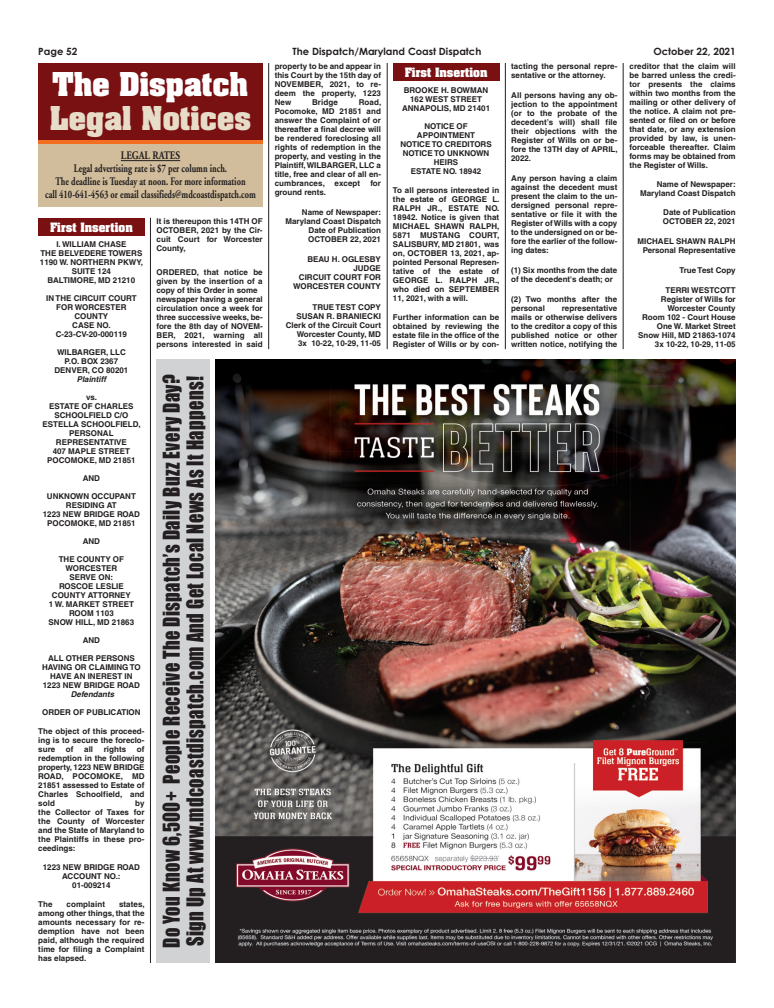
<style>
.page{position:relative;width:774px;height:1008px;background:#fff}
.page>*{position:absolute;margin:0;border:0;box-sizing:border-box;transform-origin:0 0}
.t1{font:700 28px "Aachen";color:#e7dcc7}
.t2{font:700 28px "Aachen";color:#fff}
.t3{font:21.4px/23.7px "Impact";letter-spacing:.02em;color:#231f20;scale:.86 1}
.t4{font:700 11.5px/13px "Adobe Garamond";color:#231f20;text-align:center;scale:.81 1}
.t5{font:700 11px "Aachen";color:#fff}
.t6{font:700 10px "Century Gothic";color:#231f20}
.t7{font:700 8px/9px "Helvetica";color:#231f20;text-align:justify}
.t8{font:italic 700 8px "Helvetica";color:#231f20}
</style>
<div class="page">
<div style="left:157px;top:359px;width:53px;height:604px;background:#d1d2d4"></div>
<hr style="left:150px;top:218px;width:1px;height:745px;background:#231f20">
<hr style="left:268px;top:63px;width:1px;height:286px;background:#231f20">
<hr style="left:387px;top:63px;width:1px;height:286px;background:#231f20">
<hr style="left:505px;top:63px;width:1px;height:286px;background:#231f20">
<hr style="left:623px;top:63px;width:1px;height:286px;background:#231f20">
<div style="left:393px;top:63px;width:106px;height:18px;background:#791113"></div>
<div style="left:38px;top:63px;width:225px;height:144px;background:#d1bd9b"></div>
<svg style="left:38px;top:139px;width:225px;height:5px"></svg>
<div style="left:38px;top:63px;width:225px;height:76px;background:#791113"></div>
<hr style="left:121px;top:160px;width:59px;height:1px;background:#231f20">
<div style="left:38px;top:218px;width:107px;height:18px;background:#791113"></div>
<img style="left:216px;top:359px;width:520px;height:604px">
<p class="t6" style="left:38px;top:45px;width:41px">Page 52</p>
<p class="t6" style="left:293px;top:45px;width:190px">The Dispatch/Maryland Coast Dispatch</p>
<p class="t6" style="left:653px;top:45px;width:84px">October 22, 2021</p>
<h3 class="t5" style="left:405px;top:67px;width:84px">First Insertion</h3>
<p class="t7" style="left:511px;top:62px;width:108px">tacting the personal repre&shy;sentative or the attorney.</p>
<p class="t7" style="left:511px;top:91px;width:108px">All persons having any ob&shy;jection to the appointment (or to the probate of the decedent’s will) shall file their objections with the Register of Wills on or be&shy;fore the 13TH day of APRIL, 2022.</p>
<p class="t7" style="left:511px;top:174px;width:108px">Any person having a claim against the decedent must present the claim to the un&shy;dersigned personal repre&shy;sentative or file it with the Register of Wills with a copy to the undersigned on or be&shy;fore the earlier of the follow&shy;ing dates:</p>
<p class="t7" style="left:511px;top:266px;width:108px">(1) Six months from the date of the decedent's death; or</p>
<p class="t7" style="left:511px;top:295px;width:108px">(2) Two months after the personal</p>
<p class="t7" style="left:629px;top:62px;width:108px">creditor that the claim will be barred unless the credi&shy;tor presents the claims within two months from the mailing or other delivery of the notice. A claim not pre&shy;sented or filed on or before that date, or any extension provided by law, is unen&shy;forceable thereafter. Claim forms may be obtained from the Register of Wills.</p>
<p class="t7" style="left:640px;top:180px;width:97px;text-align:right">Name of Newspaper:<br>Maryland Coast Dispatch</p>
<p class="t7" style="left:663px;top:208px;width:74px">Date of Publication<br>OCTOBER 22, 2021</p>
<p class="t7" style="left:638px;top:237px;width:100px;text-align:right">MICHAEL SHAWN RALPH<br>Personal Representative</p>
<p class="t7" style="left:679px;top:266px;width:58px">True Test Copy</p>
<p class="t7" style="left:638px;top:286px;width:99px;text-align:right">TERRI WESTCOTT<br>Register of Wills for<br>Worcester County<br>Room 102 - Court House<br>One W. Market Street<br>Snow Hill, MD 21863-1074<br>3x 10-22, 10-29, 11-05</p>
<p class="t7" style="left:275px;top:62px;width:108px">property to be and appear in this Court by the 15th day of NOVEMBER, 2021, to re&shy;deem the property, 1223<br>New</p>
<h1 class="t2" style="left:53px;top:70px;width:197px">The Dispatch</h1>
<h1 class="t1" style="left:50px;top:104px;width:202px">Legal Notices</h1>
<h3 class="t4" style="left:45px;top:150px;width:262px">LEGAL RATES<br>Legal advertising rate is $7 per column inch.<br>The deadline is Tuesday at noon. For more information<br>call 410-641-4563 or email classifieds@mdcoastdispatch.com</h3>
<h3 class="t5" style="left:50px;top:221px;width:84px">First Insertion</h3>
<p class="t7" style="left:402px;top:86px;width:90px;text-align:center">BROOKE H. BOWMAN<br>162 WEST STREET<br>ANNAPOLIS, MD 21401</p>
<p class="t7" style="left:401px;top:122px;width:93px;text-align:center">NOTICE OF<br>APPOINTMENT<br>NOTICE TO CREDITORS<br>NOTICE TO UNKNOWN<br>HEIRS<br>ESTATE NO. 18942</p>
<p class="t7" style="left:393px;top:186px;width:108px">To all persons interested in the estate of GEORGE L.<br>RALPH JR., ESTATE NO.<br>18942. Notice is given that MICHAEL SHAWN RALPH, 5871 MUSTANG COURT, SALISBURY, MD 21801, was on, OCTOBER 13, 2021, ap&shy;pointed Personal Represen&shy;tative of the estate of GEORGE L. RALPH JR., who died on SEPTEMBER 11, 2021, with a will.</p>
<p class="t7" style="left:393px;top:313px;width:108px">Further information can be obtained by reviewing the estate file in the office of the Register of Wills or by con-</p>
<p class="t7" style="left:312px;top:98px;width:27px">Bridge</p>
<p class="t7" style="left:275px;top:98px;width:108px;text-indent:84px">Road, Pocomoke, MD 21851 and answer the Complaint of or thereafter a final decree will be rendered foreclosing all rights of redemption in the property, and vesting in the Plaintiff,WILBARGER, LLC a title, free and clear of all en&shy;cumbrances, except</p>
<p class="t7" style="left:370px;top:179px;width:12px">for</p>
<p class="t7" style="left:275px;top:188px;width:53px">ground rents.</p>
<p class="t7" style="left:285px;top:208px;width:97px;text-align:right">Name of Newspaper:<br>Maryland Coast Dispatch<br>Date of Publication<br>OCTOBER 22, 2021</p>
<p class="t7" style="left:293px;top:256px;width:89px;text-align:right">BEAU H. OGLESBY<br>JUDGE<br>CIRCUIT COURT FOR<br>WORCESTER COUNTY</p>
<p class="t7" style="left:286px;top:304px;width:97px;text-align:right">TRUE TEST COPY<br>SUSAN R. BRANIECKI<br>Clerk of the Circuit Court<br>Worcester County, MD<br>3x 10-22, 10-29, 11-05</p>
<p class="t7" style="left:157px;top:217px;width:108px">It is thereupon this 14TH OF OCTOBER, 2021 by the Cir&shy;cuit Court for Worcester County,</p>
<p class="t7" style="left:157px;top:268px;width:108px;text-align:left">ORDERED, that notice be given by the insertion of a copy of this Order in some newspaper having a general circulation once a week for three successive weeks, be&shy;fore the 8th day of NOVEM-<br>BER, 2021, warning all persons interested in said</p>
<p class="t7" style="left:40px;top:240px;width:105px;text-align:center">I. WILLIAM CHASE<br>THE BELVEDERE TOWERS<br>1190 W. NORTHERN PKWY,<br>SUITE 124<br>BALTIMORE, MD 21210</p>
<p class="t7" style="left:46px;top:294px;width:92px;text-align:center">IN THE CIRCUIT COURT<br>FOR WORCESTER<br>COUNTY<br>CASE NO.<br>C-23-CV-20-000119</p>
<p class="t7" style="left:54px;top:348px;width:75px;text-align:center">WILBARGER, LLC<br>P.O. BOX 2367<br>DENVER, CO 80201</p>
<p class="t8" style="left:77px;top:376px;width:31px">Plaintiff</p>
<p class="t7" style="left:43px;top:393px;width:99px;text-align:center">vs.<br>ESTATE OF CHARLES<br>SCHOOLFIELD C/O<br>ESTELLA SCHOOLFIELD,<br>PERSONAL<br>REPRESENTATIVE<br>407 MAPLE STREET<br>POCOMOKE, MD 21851</p>
<p class="t7" style="left:83px;top:474px;width:19px">AND</p>
<p class="t7" style="left:43px;top:492px;width:99px;text-align:center">UNKNOWN OCCUPANT<br>RESIDING AT<br>1223 NEW BRIDGE ROAD<br>POCOMOKE, MD 21851</p>
<p class="t7" style="left:83px;top:537px;width:19px">AND</p>
<p class="t7" style="left:49px;top:555px;width:87px;text-align:center">THE COUNTY OF<br>WORCESTER<br>SERVE ON:<br>ROSCOE LESLIE<br>COUNTY ATTORNEY<br>1 W. MARKET STREET<br>ROOM 1103<br>SNOW HILL, MD 21863</p>
<p class="t7" style="left:83px;top:636px;width:19px">AND</p>
<p class="t7" style="left:42px;top:654px;width:100px;text-align:center">ALL OTHER PERSONS<br>HAVING OR CLAIMING TO<br>HAVE AN INEREST IN<br>1223 NEW BRIDGE ROAD</p>
<p class="t8" style="left:71px;top:691px;width:45px">Defendants</p>
<p class="t7" style="left:42px;top:708px;width:100px">ORDER OF PUBLICATION</p>
<p class="t7" style="left:38px;top:727px;width:108px">The object of this proceed&shy;ing is to secure the foreclo&shy;sure</p>
<p class="t7" style="left:511px;top:304px;width:108px;text-indent:50px">representative mails or otherwise delivers to the creditor a copy of this published notice or other written notice, notifying the</p>
<h2 class="t3" style="left:160px;top:948px;width:669px;rotate:-90deg">Do You Know 6,500+ People Receive The Dispatch’s Daily Buzz Every Day?<br>Sign Up At www.mdcoastdispatch.com And Get Local News As It Happens!</h2>
<p class="t7" style="left:38px;top:745px;width:108px;text-indent:99px">of redemption in the following property, 1223 NEW BRIDGE ROAD, POCOMOKE, MD 21851 assessed to Estate of Charles Schoolfield, and sold</p>
<p class="t7" style="left:66px;top:745px;width:9px">of</p>
<p class="t7" style="left:84px;top:745px;width:11px">all</p>
<p class="t7" style="left:104px;top:745px;width:24px">rights</p>
<p class="t7" style="left:38px;top:799px;width:108px;text-indent:97px">by the Collector of Taxes for the County of Worcester and the State of Maryland to the Plaintiffs in these pro&shy;ceedings:</p>
<p class="t7" style="left:43px;top:863px;width:99px;text-align:center">1223 NEW BRIDGE ROAD<br>ACCOUNT NO.:<br>01-009214</p>
<p class="t7" style="left:38px;top:900px;width:16px">The</p>
<p class="t7" style="left:67px;top:900px;width:40px">complaint</p>
<p class="t7" style="left:38px;top:900px;width:108px;text-indent:81px">states, among other things, that the amounts necessary for re&shy;demption have not been paid, although the required time for filing a Complaint has elapsed.</p>
</div>
